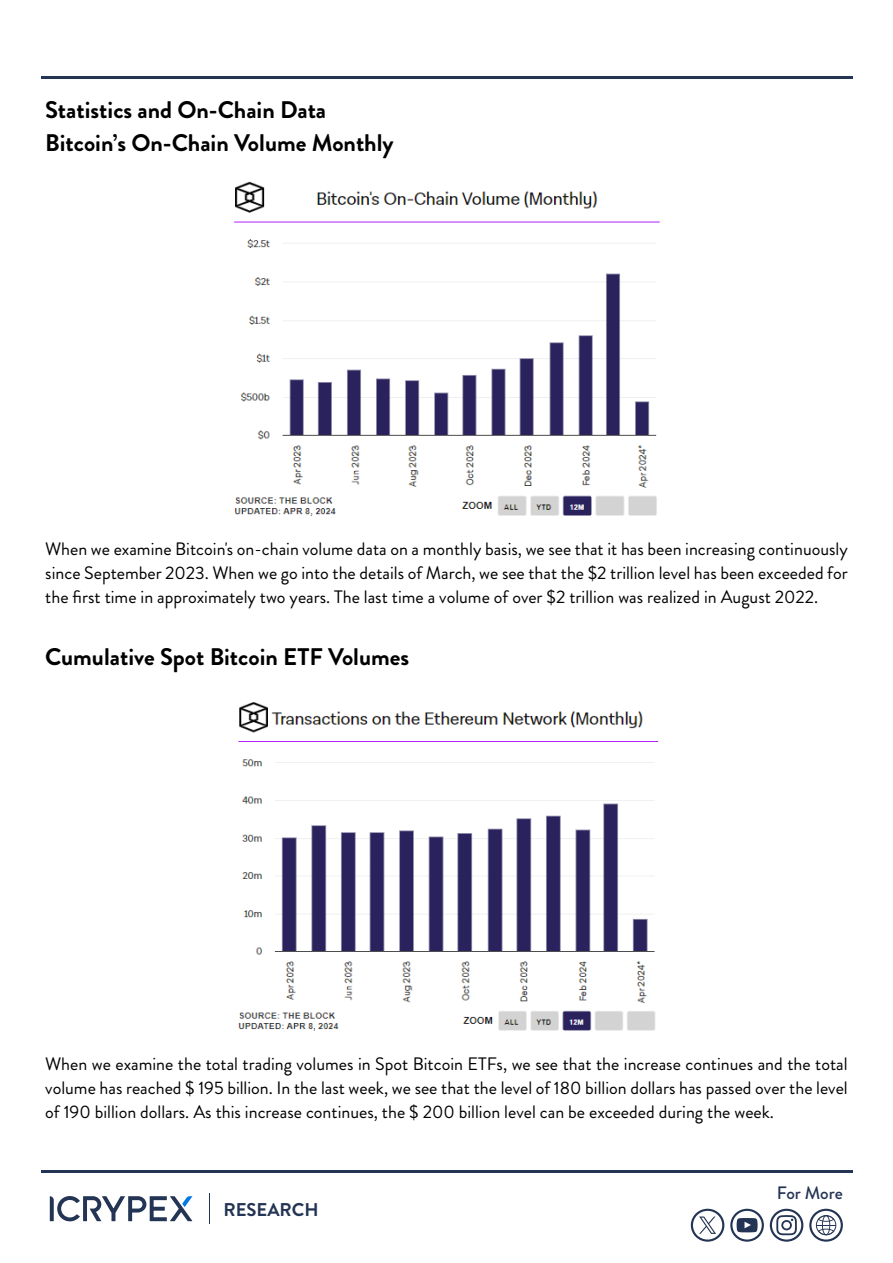
<style>
.page{position:relative;width:893px;height:1263px;background:#fff}
.page>*{position:absolute;margin:0;border:0;box-sizing:border-box;transform-origin:0 0}
.t1{font:700 24px/32.8px "Brandon Grotesque";color:#000}
.t2{font:700 18.45px "Brandon Grotesque";color:#243454}
.t3{font:18px/24px "Brandon Grotesque";color:#000;text-align:justify}
.t4{font:500 18px "Brandon Grotesque";letter-spacing:-.005em;color:#243454}
</style>
<div class="page">
<hr style="left:41px;top:1170px;width:811px;height:2px;background:#243454">
<hr style="left:41px;top:76px;width:811px;height:2px;background:#243454">
<svg style="left:50px;top:1196px;width:142px;height:26px"></svg>
<hr style="left:209px;top:1193px;width:1px;height:31px;background:#243454">
<img style="left:234px;top:181px;width:426px;height:335px">
<img style="left:238px;top:702px;width:421px;height:329px">
<svg style="left:809px;top:1209px;width:34px;height:33px"></svg>
<svg style="left:770px;top:1209px;width:33px;height:33px"></svg>
<svg style="left:730px;top:1209px;width:34px;height:33px"></svg>
<svg style="left:691px;top:1209px;width:33px;height:33px"></svg>
<h1 class="t1" style="left:45px;top:94px;width:350px">Statistics and On-Chain Data<br>Bitcoin’s On-Chain Volume Monthly</h1>
<p class="t3" style="left:45px;top:537px;width:804px">When we examine Bitcoin's on-chain volume data on a monthly basis, we see that it has been increasing continuously since September 2023. When we go into the details of March, we see that the $2 trillion level has been exceeded for the first time in approximately two years. The last time a volume of over $2 trillion was realized in August 2022.</p>
<h1 class="t1" style="left:45px;top:641px;width:365px">Cumulative Spot Bitcoin ETF Volumes</h1>
<p class="t3" style="left:45px;top:1052px;width:804px">When we examine the total trading volumes in Spot Bitcoin ETFs, we see that the increase continues and the total volume has reached $ 195 billion. In the last week, we see that the level of 180 billion dollars has passed over the level of 190 billion dollars. As this increase continues, the $ 200 billion level can be exceeded during the week.</p>
<p class="t2" style="left:223px;top:1197px;width:97px">RESEARCH</p>
<p class="t4" style="left:777px;top:1181px;width:68px">For More</p>
</div>
